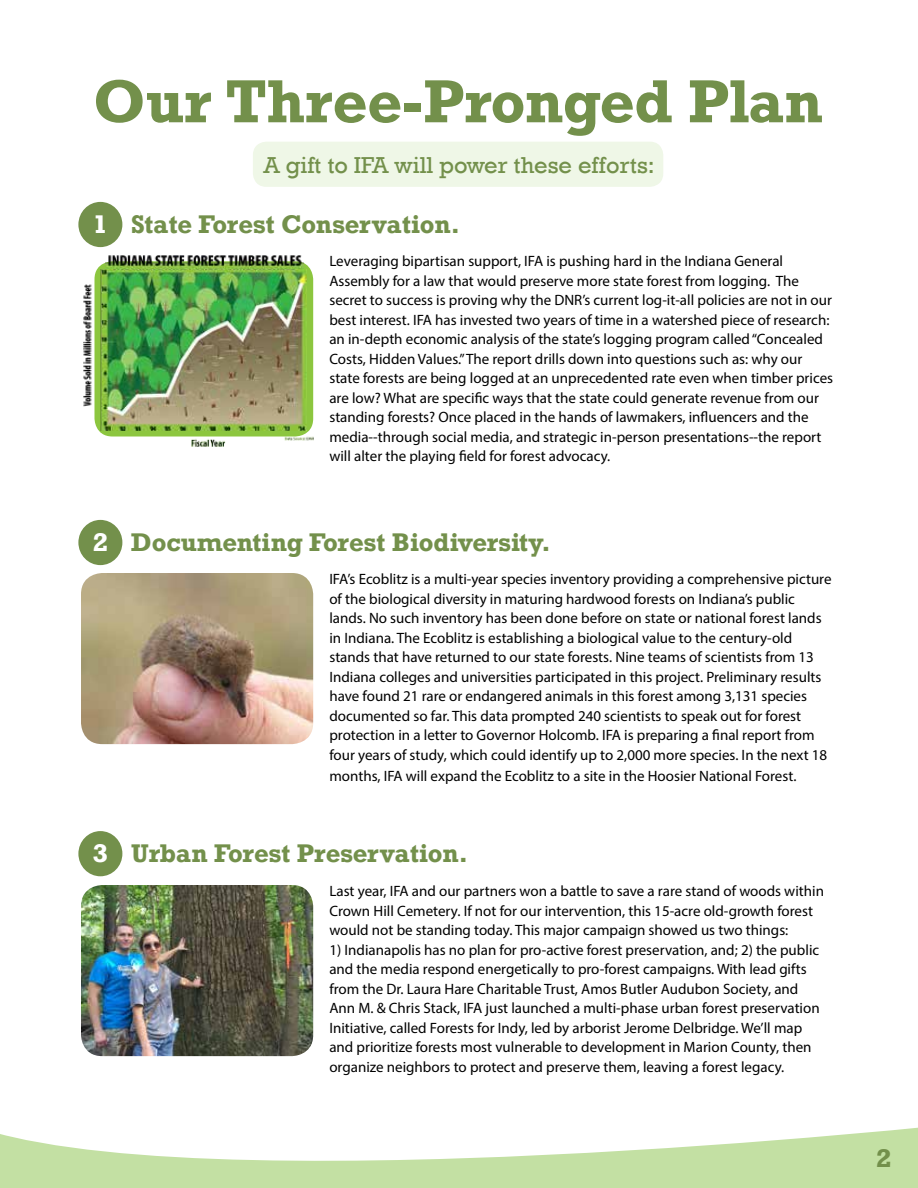
<style>
.page{position:relative;width:918px;height:1188px;background:#fff}
.page>*{position:absolute;margin:0;border:0;box-sizing:border-box;transform-origin:0 0}
.t1{font:700 57px "Rockwell";color:#73904b}
.t2{font:700 24px "Rockwell";letter-spacing:-.01em;color:#73904b}
.t3{font:700 24px "Rockwell";color:#fff}
.t4{font:23.7px "Rockwell";color:#73904b}
.t5{font:15px/19.5px "Myriad Pro";color:#000}
.s1{color:#fff}
</style>
<div class="page">
<div style="left:253px;top:142px;width:410px;height:45px;background:#eff7e7;border-radius:14px"></div>
<div style="left:78px;top:202px;width:44px;height:45px;background:#73904b;border-radius:50%"></div>
<img style="left:81px;top:573px;width:232px;height:171px">
<div style="left:78px;top:520px;width:44px;height:45px;background:#73904b;border-radius:50%"></div>
<img style="left:81px;top:885px;width:232px;height:171px">
<div style="left:78px;top:831px;width:44px;height:45px;background:#73904b;border-radius:50%"></div>
<svg style="left:0;top:1127px;width:918px;height:61px;fill:#c3e0a3"></svg>
<div style="left:94px;top:261px;width:219px;height:176px;background:#8cc63f;border-radius:18px"></div>
<img style="left:101px;top:270px;width:206px;height:161px">
<img style="left:108px;top:436px;width:205px;height:11px">
<img style="left:105px;top:255px;width:198px;height:13px">
<img style="left:83px;top:284px;width:9px;height:123px">
<h1 class="t1" style="left:93px;top:65px;width:732px">Our Three-Pronged Plan</h1>
<h3 class="t4" style="left:263px;top:151px;width:393px">A gift to IFA will power these efforts:</h3>
<h2 class="t2" style="left:93px;top:208px;width:369px"><span class="s1">1</span> State Forest Conservation.</h2>
<p class="t5" style="left:329px;top:251px;width:505px">Leveraging bipartisan support, IFA is pushing hard in the Indiana General Assembly for a law that would preserve more state forest from logging. The secret to success is proving why the DNR’s current log-it-all policies are not in our best interest. IFA has invested two years of time in a watershed piece of research: an in-depth economic analysis of the state’s logging program called “Concealed Costs, Hidden Values.” The report drills down into questions such as: why our state forests are being logged at an unprecedented rate even when timber prices are low? What are specific ways that the state could generate revenue from our standing forests? Once placed in the hands of lawmakers, influencers and the media--through social media, and strategic in-person presentations--the report will alter the playing field for forest advocacy.</p>
<h2 class="t3" style="left:93px;top:526px;width:17px">2</h2>
<h2 class="t2" style="left:131px;top:527px;width:421px">Documenting Forest Biodiversity.</h2>
<p class="t5" style="left:329px;top:569px;width:504px">IFA’s Ecoblitz is a multi-year species inventory providing a comprehensive picture of the biological diversity in maturing hardwood forests on Indiana’s public lands. No such inventory has been done before on state or national forest lands in Indiana. The Ecoblitz is establishing a biological value to the century-old stands that have returned to our state forests. Nine teams of scientists from 13<br>Indiana colleges and universities participated in this project. Preliminary results have found 21 rare or endangered animals in this forest among 3,131 species documented so far. This data prompted 240 scientists to speak out for forest protection in a letter to Governor Holcomb. IFA is preparing a final report from four years of study, which could identify up to 2,000 more species. In the next 18</p>
<p class="t5" style="left:329px;top:766px;width:469px">months, IFA will expand the Ecoblitz to a site in the Hoosier National Forest.</p>
<h2 class="t2" style="left:93px;top:838px;width:377px"><span class="s1">3</span> Urban Forest Preservation.</h2>
<p class="t5" style="left:329px;top:881px;width:496px">Last year, IFA and our partners won a battle to save a rare stand of woods within<br>Crown Hill Cemetery. If not for our intervention, this 15-acre old-growth forest would not be standing today. This major campaign showed us two things:</p>
<p class="t5" style="left:329px;top:940px;width:492px">1) Indianapolis has no plan for pro-active forest preservation, and; 2) the public and the media respond energetically to pro-forest campaigns. With lead gifts from the Dr. Laura Hare Charitable Trust, Amos Butler Audubon Society, and Ann M. &amp; Chris Stack, IFA just launched a multi-phase urban forest preservation Initiative, called Forests for Indy, led by arborist Jerome Delbridge. We’ll map and prioritize forests most vulnerable to development in Marion County, then organize neighbors to protect and preserve them, leaving a forest legacy.</p>
<h2 class="t2" style="left:876px;top:1142px;width:17px">2</h2>
</div>
